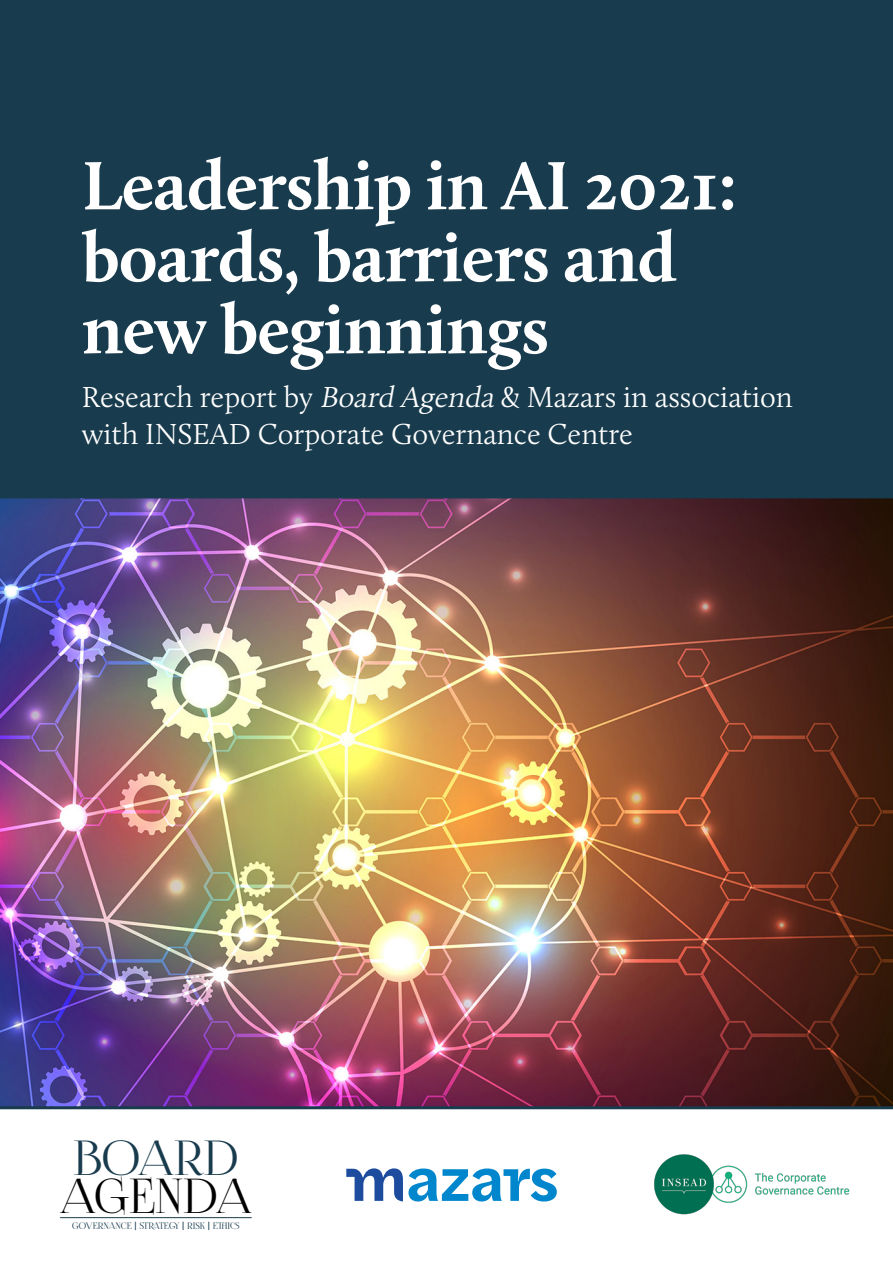
<style>
.page{position:relative;width:893px;height:1263px;background:#fff}
.page>*{position:absolute;margin:0;border:0;box-sizing:border-box;transform-origin:0 0}
.CBJ_-_Feature_Headli{font:700 70.5px/72px "Calluna";letter-spacing:-.01em;color:#fff}
.t1{font:47.85px "Foglihten No 06";color:#183b4d}
.t2{font:47.7px "Foglihten No 06";color:#000}
.CBJ_-_Feature_Headli-2{font:300 30px/37.5px "Calluna";color:#fff}
.t3{font:9.15px "Foglihten No 06";color:#183b4d}
.s1{font-style:italic}
.s2{font-family:"Gotham Narrow";font-weight:500}
</style>
<div class="page">
<img style="left:654px;top:1154px;width:196px;height:61px">
<div style="left:0;top:0;width:893px;height:512px;background:#183b4d"></div>
<hr style="left:60px;top:1217px;width:192px;height:1px;background:#183b4d">
<img style="left:0;top:498px;width:893px;height:611px">
<svg style="left:346px;top:1168px;width:211px;height:33px"></svg>
<p class="CBJ_-_Feature_Headli" style="left:82px;top:149px;width:657px">Leadership in AI 2021: boards, barriers and new beginnings</p>
<p class="CBJ_-_Feature_Headli-2" style="left:82px;top:378px;width:712px">Research report by <span class="s1">Board Agenda</span> &amp; Mazars in association with INSEAD Corporate Governance Centre</p>
<p class="t1" style="left:73px;top:1130px;width:167px">BOARD</p>
<p class="t2" style="left:60px;top:1168px;width:194px">AGENDA</p>
<p class="t3" style="left:72px;top:1220px;width:169px">GOVERNANCE <span class="s2">|</span> STRATEGY <span class="s2">|</span> RISK <span class="s2">|</span> ETHICS</p>
</div>
